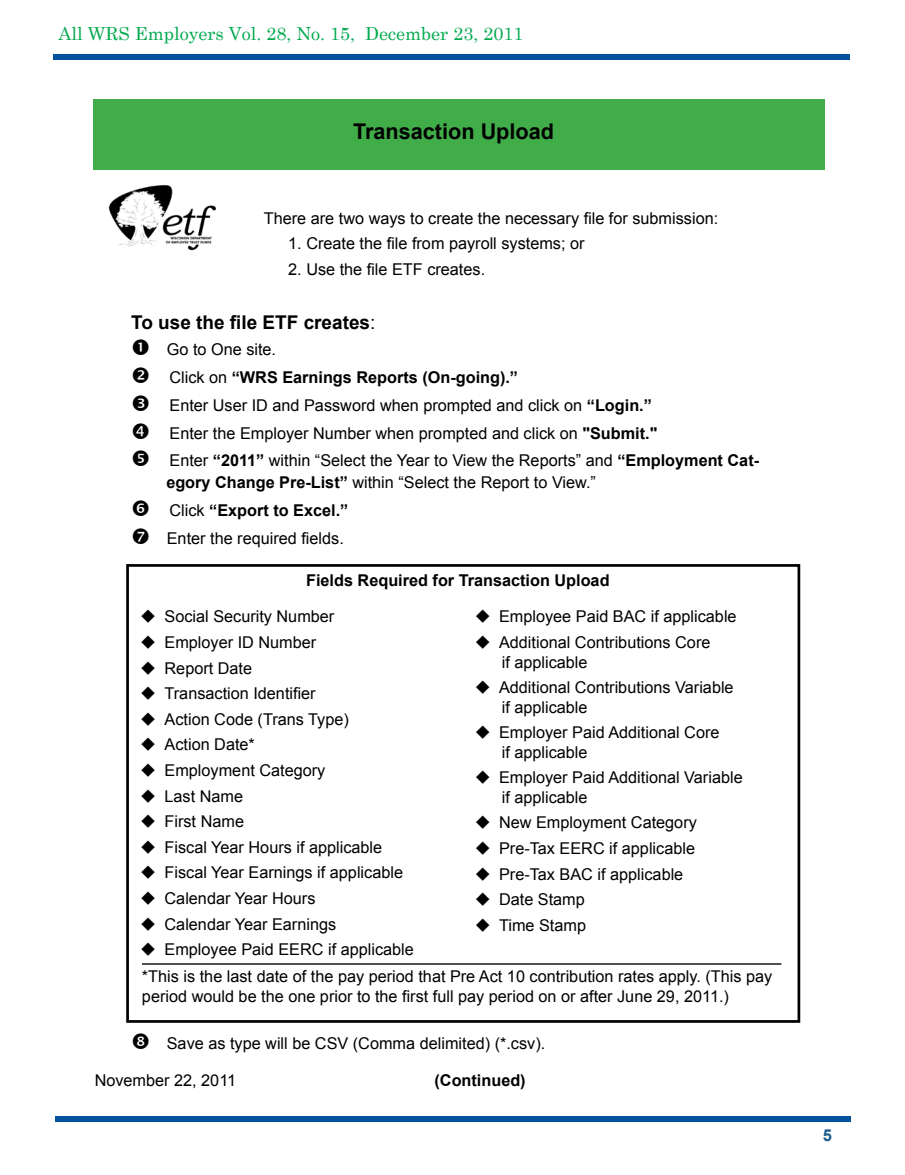
<style>
.page{position:relative;width:905px;height:1175px;background:#fff}
.page>*{position:absolute;margin:0;border:0;box-sizing:border-box;transform-origin:0 0}
.t1{font:700 21.6px "Arial";color:#000}
.t2{font:700 18.9px "Arial";color:#000}
.t3{font:18px "Century Schoolbook";color:#00a94e}
.t4{font:700 16.5px "Arial";color:#1a5d8f}
.t5{font:16.2px/25.7px "Arial";color:#000}
.t6{font:700 16.2px "Arial";color:#000}
.s1{font-weight:400}
.s2{font-weight:700}
</style>
<div class="page">
<div style="left:53px;top:54px;width:797px;height:6px;background:#01539e"></div>
<div style="left:55px;top:1116px;width:795px;height:5px;background:#01539e"></div>
<div style="left:93px;top:99px;width:731px;height:71px;background:#41ad49"></div>
<img style="left:108px;top:185px;width:108px;height:66px">
<div style="left:126px;top:564px;width:674px;height:458px;border:3px solid #000"></div>
<hr style="left:142px;top:963px;width:639px;height:1px;background:#000">
<p class="t3" style="left:58px;top:19px;width:466px">All WRS Employers Vol. 28, No. 15, December 23, 2011</p>
<p class="t1" style="left:353px;top:117px;width:203px">Transaction Upload</p>
<p class="t5" style="left:264px;top:205px;width:456px">There are two ways to create the necessary file for submission:</p>
<p class="t5" style="left:288px;top:231px;width:298px">1. Create the file from payroll systems; or</p>
<p class="t5" style="left:288px;top:256px;width:198px">2. Use the file ETF creates.</p>
<p class="t2" style="left:131px;top:310px;width:246px">To use the file ETF creates<span class="s1">:</span></p>
<p class="t5" style="left:167px;top:336px;width:594px;line-height:27.8px">Go to One site.<br>Click on <span class="s2">“WRS Earnings Reports (On-going).”<br></span>Enter User ID and Password when prompted and click on <span class="s2">“Login.”<br></span>Enter the Employer Number when prompted and click on <span class="s2">"Submit."<br></span>Enter <span class="s2">“2011”</span> within “Select the Year to View the Reports” and <span class="s2">“Employment Cat-</span></p>
<p class="t5" style="left:166px;top:469px;width:431px;line-height:27.8px"><span class="s2">egory Change Pre-List”</span> within “Select the Report to View.”<br>Click <span class="s2">“Export to Excel.”<br></span>Enter the required fields.</p>
<p class="t6" style="left:306px;top:569px;width:305px">Fields Required for Transaction Upload</p>
<p class="t5" style="left:164px;top:604px;width:251px">Social Security Number<br>Employer ID Number<br>Report Date<br>Transaction Identifier<br>Action Code (Trans Type)<br>Action Date*<br>Employment Category<br>Last Name<br>First Name<br>Fiscal Year Hours if applicable<br>Fiscal Year Earnings if applicable<br>Calendar Year Hours<br>Calendar Year Earnings<br>Employee Paid EERC if applicable</p>
<p class="t5" style="left:499px;top:604px;width:239px">Employee Paid BAC if applicable<br>Additional Contributions Core</p>
<p class="t5" style="left:499px;top:649px;width:236px">if applicable<br>Additional Contributions Variable</p>
<p class="t5" style="left:499px;top:694px;width:222px">if applicable<br>Employer Paid Additional Core</p>
<p class="t5" style="left:499px;top:739px;width:245px">if applicable<br>Employer Paid Additional Variable</p>
<p class="t5" style="left:499px;top:784px;width:199px">if applicable<br>New Employment Category<br>Pre-Tax EERC if applicable<br>Pre-Tax BAC if applicable<br>Date Stamp<br>Time Stamp</p>
<p class="t5" style="left:142px;top:967px;width:631px;line-height:19.5px">*This is the last date of the pay period that Pre Act 10 contribution rates apply. (This pay period would be the one prior to the first full pay period on or after June 29, 2011.)</p>
<p class="t5" style="left:167px;top:1030px;width:380px">Save as type will be CSV (Comma delimited) (*.csv).</p>
<p class="t5" style="left:95px;top:1067px;width:143px">November 22, 2011</p>
<p class="t6" style="left:434px;top:1069px;width:93px">(Continued)</p>
<p class="t4" style="left:822px;top:1124px;width:11px">5</p>
</div>
